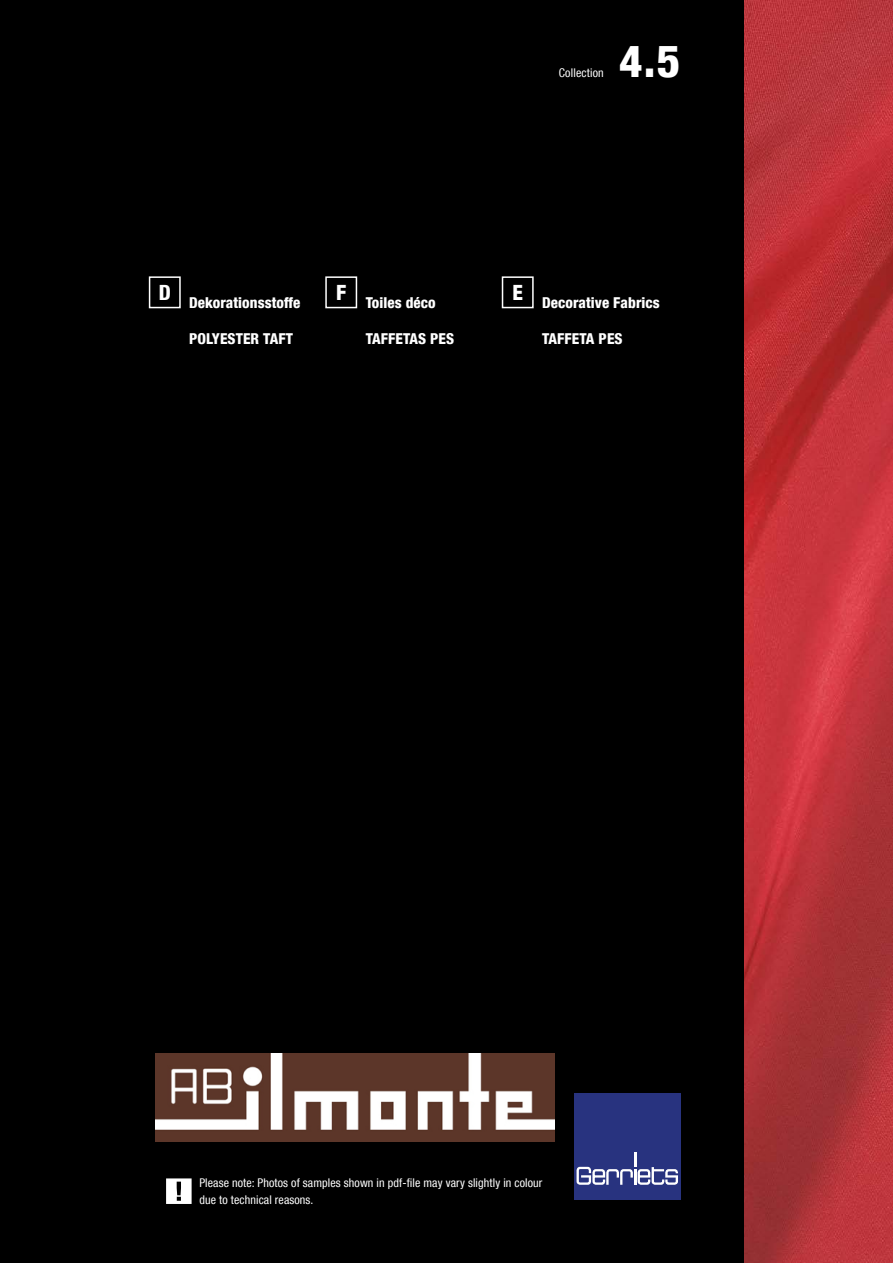
<style>
.page{position:relative;width:893px;height:1263px;background:#000}
.page>*{position:absolute;margin:0;border:0;box-sizing:border-box;transform-origin:0 0}
.t1{font:800 condensed 45px "Helvetica Neue LT Com";color:#fff}
.t2{font:800 condensed 21px "Helvetica Neue LT Com";color:#fff}
.t3{font:800 condensed 15px "Helvetica Neue LT Com";letter-spacing:.005em;color:#fff}
.t4{font:condensed 12px/16.2px "Helvetica Neue LT Com";letter-spacing:.01em;color:#fff}
</style>
<div class="page">
<img style="left:744px;top:0;width:149px;height:1263px">
<div style="left:574px;top:1093px;width:106px;height:106px;background:#28337f"></div>
<svg style="left:576px;top:1152px;width:102px;height:33px"></svg>
<div style="left:149px;top:276px;width:32px;height:32px;border:2px solid #fff"></div>
<div style="left:325px;top:276px;width:32px;height:32px;border:2px solid #fff"></div>
<div style="left:502px;top:276px;width:32px;height:32px;border:2px solid #fff"></div>
<svg style="left:166px;top:1178px;width:26px;height:26px"></svg>
<img style="left:156px;top:1053px;width:398px;height:89px">
<p class="t4" style="left:559px;top:64px;width:46px">Collection</p>
<h1 class="t1" style="left:619px;top:33px;width:63px">4.5</h1>
<h2 class="t2" style="left:159px;top:279px;width:14px">D</h2>
<h2 class="t2" style="left:336px;top:279px;width:12px">F</h2>
<h2 class="t2" style="left:512px;top:279px;width:12px">E</h2>
<p class="t3" style="left:366px;top:294px;width:71px">Toiles déco</p>
<p class="t3" style="left:366px;top:330px;width:90px">TAFFETAS PES</p>
<p class="t3" style="left:189px;top:294px;width:113px">Dekorationsstoffe</p>
<p class="t3" style="left:189px;top:330px;width:105px">POLYESTER TAFT</p>
<p class="t3" style="left:542px;top:294px;width:119px">Decorative Fabrics</p>
<p class="t3" style="left:542px;top:330px;width:82px">TAFFETA PES</p>
<p class="t4" style="left:199px;top:1175px;width:345px">Please note: Photos of samples shown in pdf-file may vary slightly in colour due to technical reasons.</p>
</div>
